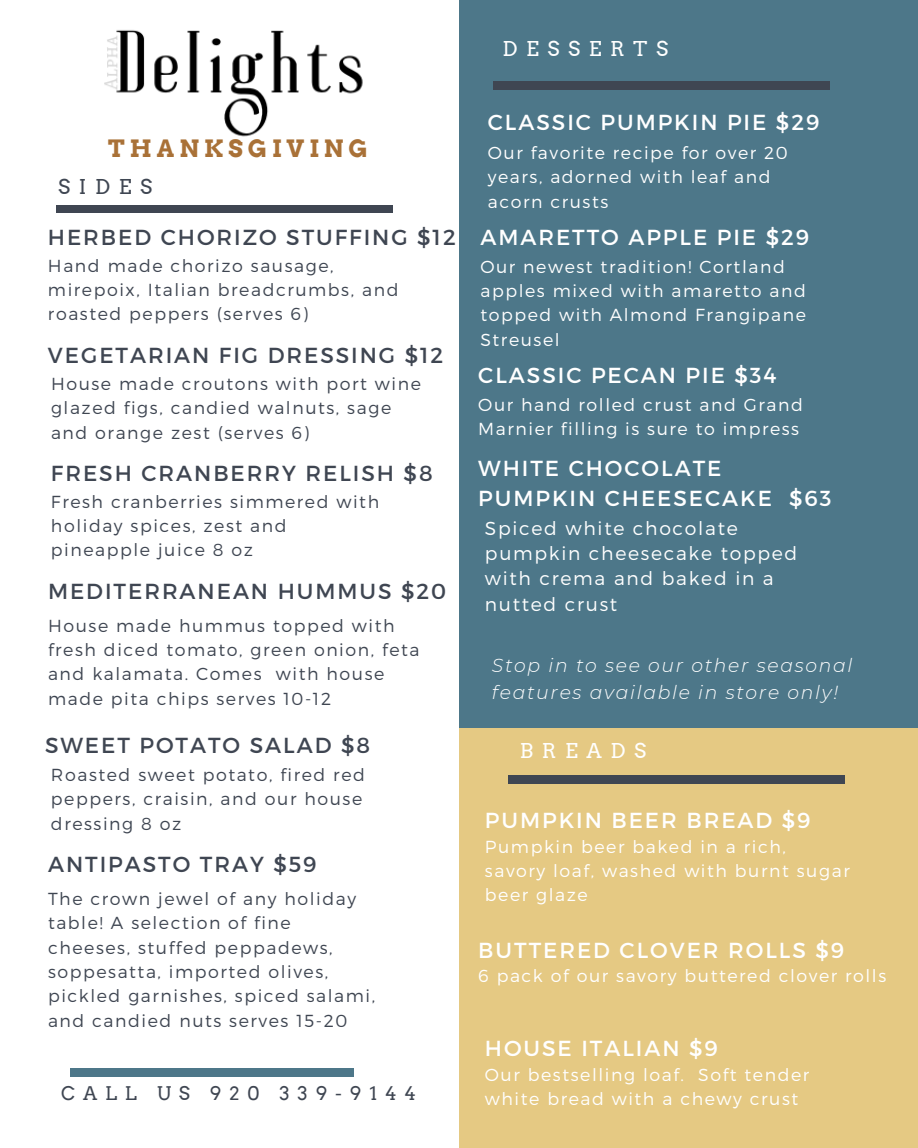
<style>
.page{position:relative;width:918px;height:1148px;background:#fff}
.page>*{position:absolute;margin:0;border:0;box-sizing:border-box;transform-origin:0 0}
.t1{font:700 23.85px "Arvo";letter-spacing:.21em;color:#a97137}
.t2{font:21.75px/29.5px "Montserrat";letter-spacing:.09em;color:#fff}
.t3{font:21.75px "Montserrat";letter-spacing:.09em;color:#3f4652}
.t4{font:20.4px "Arvo";letter-spacing:.42em;color:#fff}
.t5{font:20.4px "Arvo";letter-spacing:.42em;color:#3f4652}
.t6{font:300 18.75px/25.3px "Montserrat";letter-spacing:.09em;color:#fff}
.t7{font:italic 300 18.75px/26.4px "Montserrat";letter-spacing:.09em;color:#fff}
.t8{font:18.75px "Arvo";letter-spacing:.42em;color:#3f4652}
.t9{font:300 17.4px/24.3px "Montserrat";letter-spacing:.09em;color:#3f4652}
.t10{font:300 17.4px/24.3px "Montserrat";letter-spacing:.09em;color:#fff}
</style>
<div class="page">
<div style="left:459px;top:691px;width:459px;height:456px;background:#e5c983"></div>
<div style="left:460px;top:0;width:458px;height:727px;background:#4d7789"></div>
<div style="left:70px;top:1068px;width:284px;height:8px;background:#4d7789"></div>
<div style="left:508px;top:775px;width:336px;height:8px;background:#3f4652"></div>
<div style="left:494px;top:82px;width:336px;height:8px;background:#3f4652"></div>
<div style="left:57px;top:205px;width:336px;height:8px;background:#3f4652"></div>
<img style="left:104px;top:30px;width:259px;height:107px">
<h1 class="t1" style="left:108px;top:134px;width:261px">THANKSGIVING</h1>
<p class="t5" style="left:58px;top:175px;width:95px">SIDES</p>
<p class="t3" style="left:48px;top:223px;width:409px">HERBED CHORIZO STUFFING $12</p>
<p class="t9" style="left:48px;top:253px;width:352px">Hand made chorizo sausage, mirepoix, Italian breadcrumbs, and roasted peppers (serves 6)</p>
<p class="t3" style="left:48px;top:341px;width:397px">VEGETARIAN FIG DRESSING $12</p>
<p class="t9" style="left:51px;top:371px;width:371px">House made croutons with port wine glazed figs, candied walnuts, sage and orange zest (serves 6)</p>
<p class="t3" style="left:51px;top:459px;width:383px">FRESH CRANBERRY RELISH $8</p>
<p class="t9" style="left:51px;top:488px;width:330px">Fresh cranberries simmered with holiday spices, zest and pineapple juice 8 oz</p>
<p class="t3" style="left:48px;top:577px;width:400px">MEDITERRANEAN HUMMUS $20</p>
<p class="t9" style="left:48px;top:612px;width:373px">House made hummus topped with fresh diced tomato, green onion, feta and kalamata. Comes with house made pita chips serves 10-12</p>
<p class="t3" style="left:45px;top:731px;width:327px">SWEET POTATO SALAD $8</p>
<p class="t9" style="left:51px;top:762px;width:315px">Roasted sweet potato, fired red peppers, craisin, and our house dressing 8 oz</p>
<p class="t3" style="left:48px;top:850px;width:270px">ANTIPASTO TRAY $59</p>
<p class="t9" style="left:48px;top:886px;width:329px">The crown jewel of any holiday table! A selection of fine cheeses, stuffed peppadews, soppesatta, imported olives, pickled garnishes, spiced salami, and candied nuts serves 15-20</p>
<p class="t8" style="left:61px;top:1081px;width:356px">CALL US 920 339-9144</p>
<p class="t4" style="left:502px;top:37px;width:167px">DESSERTS</p>
<p class="t2" style="left:488px;top:106px;width:333px">CLASSIC PUMPKIN PIE $29</p>
<p class="t10" style="left:488px;top:140px;width:302px">Our favorite recipe for over 20 years, adorned with leaf and acorn crusts</p>
<p class="t2" style="left:480px;top:221px;width:330px">AMARETTO APPLE PIE $29</p>
<p class="t10" style="left:480px;top:254px;width:327px">Our newest tradition! Cortland apples mixed with amaretto and topped with Almond Frangipane<br>Streusel</p>
<p class="t2" style="left:478px;top:359px;width:300px">CLASSIC PECAN PIE $34</p>
<p class="t10" style="left:478px;top:391px;width:326px">Our hand rolled crust and Grand<br>Marnier filling is sure to impress</p>
<p class="t2" style="left:478px;top:453px;width:355px">WHITE CHOCOLATE<br>PUMPKIN CHEESECAKE $63</p>
<p class="t6" style="left:485px;top:514px;width:314px">Spiced white chocolate pumpkin cheesecake topped with crema and baked in a nutted crust</p>
<p class="t7" style="left:492px;top:652px;width:362px">Stop in to see our other seasonal features available in store only!</p>
<p class="t4" style="left:520px;top:739px;width:128px">BREADS</p>
<p class="t2" style="left:485px;top:804px;width:327px">PUMPKIN BEER BREAD $9</p>
<p class="t10" style="left:485px;top:833px;width:366px">Pumpkin beer baked in a rich, savory loaf, washed with burnt sugar beer glaze</p>
<p class="t2" style="left:478px;top:934px;width:368px">BUTTERED CLOVER ROLLS $9</p>
<p class="t10" style="left:478px;top:963px;width:409px">6 pack of our savory buttered clover rolls</p>
<p class="t2" style="left:485px;top:1032px;width:235px">HOUSE ITALIAN $9</p>
<p class="t10" style="left:485px;top:1061px;width:326px">Our bestselling loaf. Soft tender white bread with a chewy crust</p>
</div>
